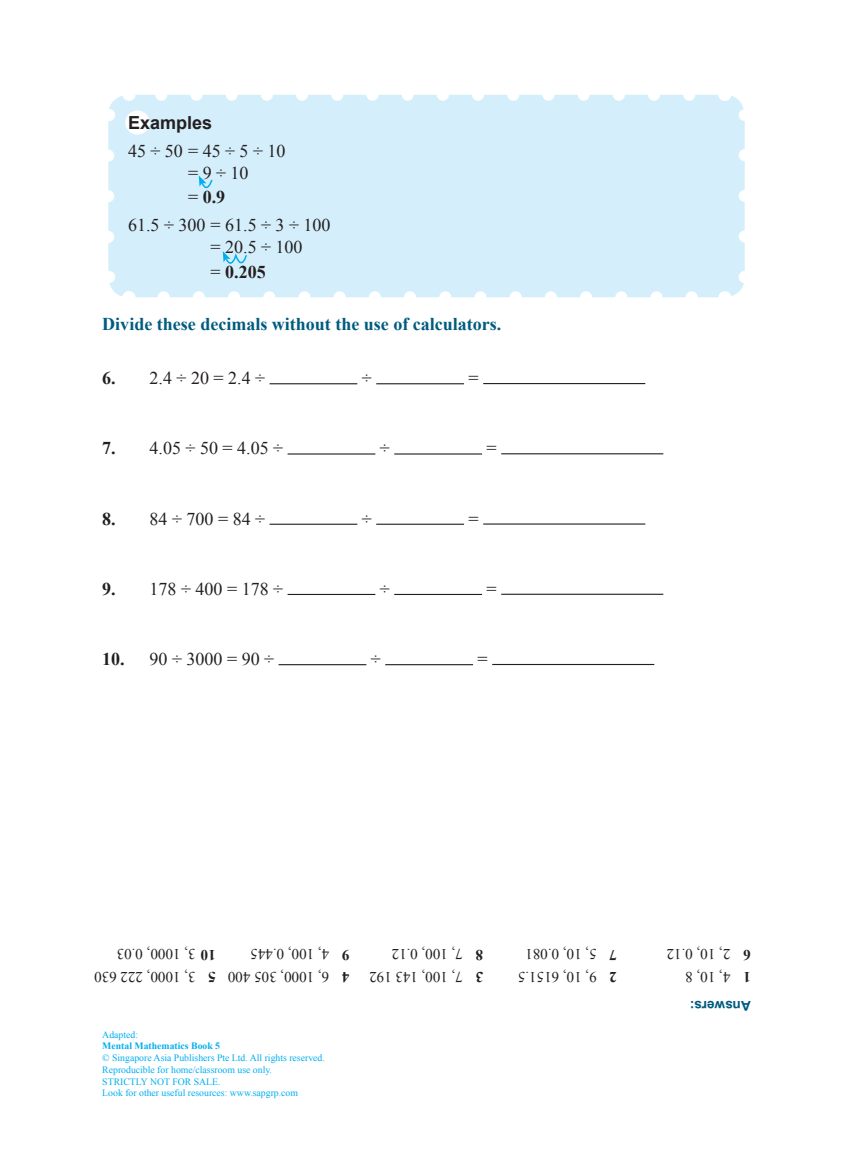
<style>
.page{position:relative;width:853px;height:1150px;background:#fff}
.page>*{position:absolute;margin:0;border:0;box-sizing:border-box;transform-origin:0 0}
.Indent__chap{font:18px "Times New Roman";color:#231f20}
.t1{font:700 18px "Times New Roman";color:#005b7f}
.t2{font:700 18px "Times New Roman";color:#231f20}
.t3{font:700 18px "Arial";color:#231f20}
.A__1_TAB{font:15px "Times New Roman";color:#231f20}
._10_pt{font:15px "Times New Roman";color:#231f20}
._10_pt-2{font:700 15px "Times New Roman";color:#231f20}
.t4{font:700 13.5px "Arial";color:#005b7f}
.t5{font:9.75px "Times New Roman";color:#00aeef}
.t6{font:700 9.75px "Times New Roman";color:#00aeef}
.s1{font-weight:400}
.s2{font-weight:700}
</style>
<div class="page">
<hr style="left:269px;top:383px;width:88px;height:1px;background:#231f20">
<hr style="left:376px;top:383px;width:88px;height:1px;background:#231f20">
<hr style="left:483px;top:383px;width:162px;height:1px;background:#231f20">
<hr style="left:287px;top:453px;width:88px;height:1px;background:#231f20">
<hr style="left:394px;top:453px;width:88px;height:1px;background:#231f20">
<hr style="left:501px;top:453px;width:162px;height:1px;background:#231f20">
<hr style="left:269px;top:523px;width:88px;height:2px;background:#231f20">
<hr style="left:376px;top:523px;width:88px;height:2px;background:#231f20">
<hr style="left:483px;top:523px;width:162px;height:1px;background:#231f20">
<hr style="left:287px;top:594px;width:88px;height:1px;background:#231f20">
<hr style="left:394px;top:594px;width:88px;height:1px;background:#231f20">
<hr style="left:501px;top:593px;width:162px;height:2px;background:#231f20">
<hr style="left:278px;top:664px;width:88px;height:1px;background:#231f20">
<hr style="left:385px;top:664px;width:88px;height:1px;background:#231f20">
<hr style="left:492px;top:664px;width:162px;height:1px;background:#231f20">
<div style="left:108px;top:95px;width:636px;height:202px;background:#d4effb;border-radius:20px"></div>
<svg style="left:108px;top:155px;width:6px;height:102px"></svg>
<svg style="left:164px;top:291px;width:542px;height:7px"></svg>
<svg style="left:738px;top:135px;width:7px;height:101px"></svg>
<svg style="left:155px;top:95px;width:534px;height:6px"></svg>
<svg style="left:108px;top:271px;width:33px;height:27px"></svg>
<svg style="left:722px;top:265px;width:23px;height:32px"></svg>
<svg style="left:718px;top:95px;width:26px;height:26px"></svg>
<svg style="left:108px;top:95px;width:23px;height:32px"></svg>
<div style="left:125px;top:111px;width:25px;height:24px;background:#fff;border-radius:50%"></div>
<svg style="left:223px;top:251px;width:24px;height:13px"></svg>
<svg style="left:199px;top:176px;width:14px;height:13px"></svg>
<p class="t3" style="left:128px;top:111px;width:86px">Examples</p>
<p class="Indent__chap" style="left:128px;top:139px;width:159px">45 ÷ 50 = 45 ÷ 5 ÷ 10</p>
<p class="Indent__chap" style="left:188px;top:161px;width:62px">= 9 ÷ 10</p>
<p class="t2" style="left:188px;top:184px;width:39px"><span class="s1">=</span> 0.9</p>
<p class="Indent__chap" style="left:128px;top:213px;width:204px">61.5 ÷ 300 = 61.5 ÷ 3 ÷ 100</p>
<p class="Indent__chap" style="left:210px;top:234px;width:94px">= 20.5 ÷ 100</p>
<p class="t2" style="left:210px;top:259px;width:57px"><span class="s1">=</span> 0.205</p>
<p class="t1" style="left:102px;top:311px;width:400px">Divide these decimals without the use of calculators.</p>
<p class="Indent__chap" style="left:102px;top:366px;width:164px"><span class="s2">6.</span> 2.4 ÷ 20 = 2.4 ÷</p>
<p class="Indent__chap" style="left:362px;top:366px;width:11px">÷</p>
<p class="Indent__chap" style="left:468px;top:366px;width:12px">=</p>
<p class="Indent__chap" style="left:102px;top:436px;width:182px"><span class="s2">7.</span> 4.05 ÷ 50 = 4.05 ÷</p>
<p class="Indent__chap" style="left:380px;top:436px;width:11px">÷</p>
<p class="Indent__chap" style="left:486px;top:436px;width:12px">=</p>
<p class="Indent__chap" style="left:102px;top:506px;width:164px"><span class="s2">8.</span> 84 ÷ 700 = 84 ÷</p>
<p class="Indent__chap" style="left:362px;top:506px;width:11px">÷</p>
<p class="Indent__chap" style="left:468px;top:506px;width:12px">=</p>
<p class="Indent__chap" style="left:102px;top:576px;width:182px"><span class="s2">9.</span> 178 ÷ 400 = 178 ÷</p>
<p class="Indent__chap" style="left:380px;top:576px;width:11px">÷</p>
<p class="Indent__chap" style="left:486px;top:576px;width:12px">=</p>
<p class="Indent__chap" style="left:102px;top:647px;width:173px"><span class="s2">10.</span> 90 ÷ 3000 = 90 ÷</p>
<p class="Indent__chap" style="left:371px;top:647px;width:11px">÷</p>
<p class="Indent__chap" style="left:477px;top:647px;width:12px">=</p>
<p class="_10_pt" style="left:216px;top:964px;width:100px;rotate:-180deg"><span class="s2">10</span> 3, 1000, 0.03</p>
<p class="_10_pt" style="left:329px;top:964px;width:80px;rotate:-180deg">4, 100, 0.445</p>
<p class="_10_pt-2" style="left:349px;top:965px;width:9px;rotate:-180deg">9</p>
<p class="A__1_TAB" style="left:463px;top:964px;width:73px;rotate:-180deg">7, 100, 0.12</p>
<p class="_10_pt-2" style="left:483px;top:965px;width:9px;rotate:-180deg">8</p>
<p class="A__1_TAB" style="left:596px;top:964px;width:73px;rotate:-180deg">5, 10, 0.081</p>
<p class="_10_pt-2" style="left:617px;top:965px;width:9px;rotate:-180deg">7</p>
<p class="A__1_TAB" style="left:730px;top:964px;width:65px;rotate:-180deg">2, 10, 0.12</p>
<p class="_10_pt-2" style="left:750px;top:965px;width:9px;rotate:-180deg">6</p>
<p class="A__1_TAB" style="left:195px;top:987px;width:103px;rotate:-180deg">3, 1000, 222 630</p>
<p class="_10_pt-2" style="left:216px;top:987px;width:9px;rotate:-180deg">5</p>
<p class="A__1_TAB" style="left:329px;top:987px;width:103px;rotate:-180deg">6, 1000, 305 400</p>
<p class="_10_pt-2" style="left:349px;top:987px;width:9px;rotate:-180deg">4</p>
<p class="A__1_TAB" style="left:463px;top:987px;width:95px;rotate:-180deg">7, 100, 143 192</p>
<p class="_10_pt-2" style="left:483px;top:987px;width:9px;rotate:-180deg">3</p>
<p class="A__1_TAB" style="left:596px;top:987px;width:80px;rotate:-180deg">9, 10, 6151.5</p>
<p class="_10_pt-2" style="left:617px;top:987px;width:9px;rotate:-180deg">2</p>
<p class="A__1_TAB" style="left:730px;top:987px;width:46px;rotate:-180deg">4, 10, 8</p>
<p class="_10_pt-2" style="left:750px;top:987px;width:9px;rotate:-180deg">1</p>
<p class="t5" style="left:102px;top:1028px;width:37px">Adapted:</p>
<p class="t6" style="left:102px;top:1039px;width:119px">Mental Mathematics Book 5</p>
<p class="t5" style="left:102px;top:1051px;width:224px">© Singapore Asia Publishers Pte Ltd. All rights reserved.</p>
<p class="t5" style="left:102px;top:1063px;width:171px">Reproducible for home/classroom use only.</p>
<p class="t5" style="left:102px;top:1074px;width:120px">STRICTLY NOT FOR SALE.</p>
<p class="t5" style="left:102px;top:1086px;width:197px">Look for other useful resources: www.sapgrp.com</p>
<p class="t4" style="left:750px;top:1014px;width:62px;rotate:-180deg">Answers:</p>
</div>
